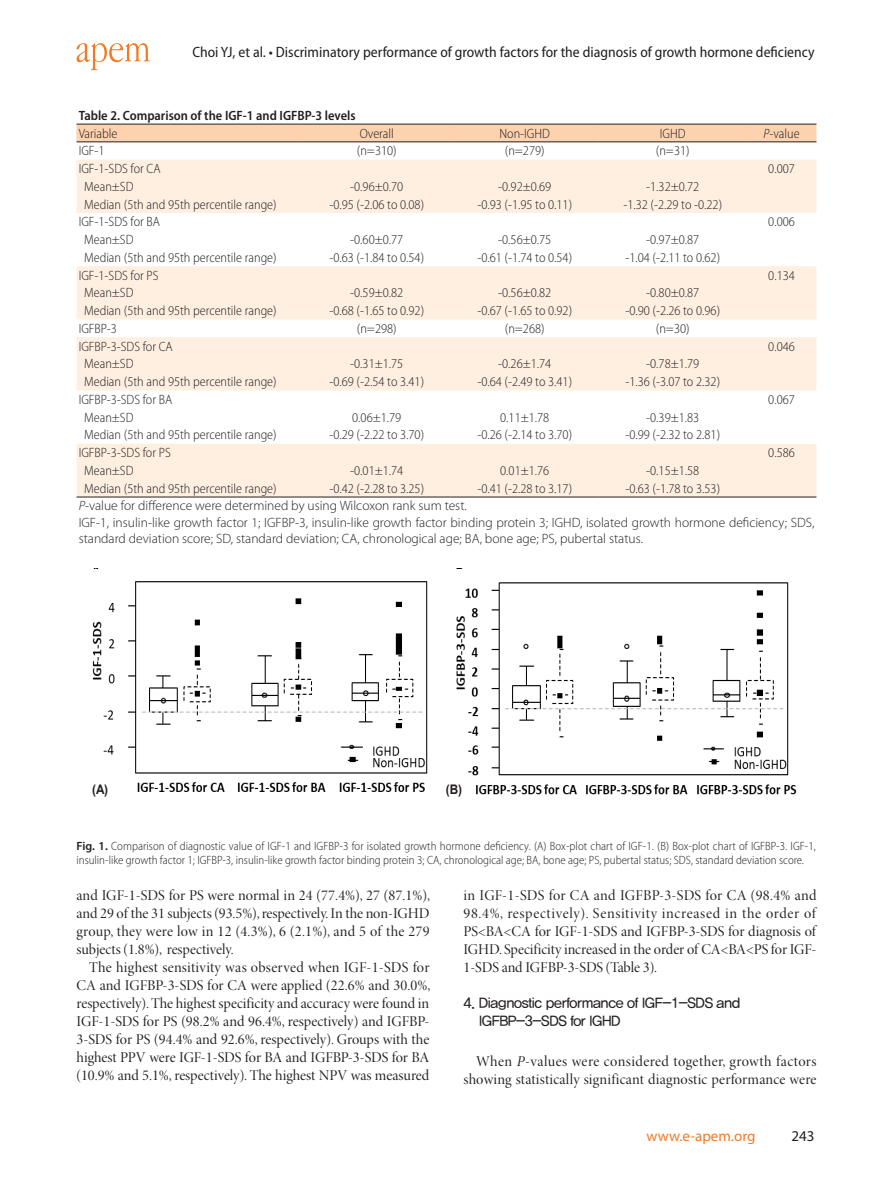
<style>
.page{position:relative;width:893px;height:1191px;background:#fff}
.page>*{position:absolute;margin:0;border:0;box-sizing:border-box;transform-origin:0 0}
.영문바탕{font:15px/18px "Minion Pro Disp";letter-spacing:.005em;color:#231f20;text-align:justify}
.t1{font:semi-condensed 15px "Myriad Pro";color:#231f20}
.t2{font:15px "Myriad Pro";color:#f47921}
.t3{font:15px "Myriad Pro";color:#231f20}
._1{font:14.25px "YDIYGO330";letter-spacing:-.025em;color:#231f20}
.t4{font:300 semi-condensed 13.5px "Myriad Pro";color:#231f20}
.t5{font:300 13.5px/16.2px "Myriad Pro";color:#231f20}
.t6{font:600 semi-condensed 13.5px "Myriad Pro";color:#231f20}
.t7{font:700 13.2px "Arial";color:#231f20;scale:.9 1}
.t8{font:300 semi-condensed 12px/14.4px "Myriad Pro";color:#231f20}
.s1{font-style:italic}
.s2{font-weight:600;font-stretch:normal}
.s3{font-family:"Minion Pro It Disp"}
</style>
<div class="page">
<svg style="left:77px;top:43px;width:73px;height:27px"></svg>
<div style="left:77px;top:125px;width:739px;height:17px;background:#fcd2af"></div>
<svg style="left:77px;top:160px;width:739px;height:337px;fill:#feefe1"></svg>
<hr style="left:77px;top:124px;width:226px;height:1px;background:#231f20">
<hr style="left:303px;top:124px;width:148px;height:1px;background:#231f20">
<hr style="left:451px;top:124px;width:148px;height:1px;background:#231f20">
<hr style="left:599px;top:124px;width:148px;height:1px;background:#231f20">
<hr style="left:747px;top:124px;width:69px;height:1px;background:#231f20">
<hr style="left:77px;top:142px;width:226px;height:1px;background:#231f20">
<hr style="left:303px;top:142px;width:148px;height:1px;background:#231f20">
<hr style="left:451px;top:142px;width:148px;height:1px;background:#231f20">
<hr style="left:599px;top:142px;width:148px;height:1px;background:#231f20">
<hr style="left:747px;top:142px;width:69px;height:1px;background:#231f20">
<hr style="left:77px;top:497px;width:226px;height:1px;background:#231f20">
<hr style="left:303px;top:497px;width:148px;height:1px;background:#231f20">
<hr style="left:451px;top:497px;width:148px;height:1px;background:#231f20">
<hr style="left:599px;top:497px;width:148px;height:1px;background:#231f20">
<hr style="left:747px;top:497px;width:69px;height:1px;background:#231f20">
<img style="left:92px;top:581px;width:705px;height:214px">
<p class="t1" style="left:192px;top:42px;width:624px">Choi YJ, et al. • Discriminatory performance of growth factors for the diagnosis of growth hormone deficiency</p>
<p class="t6" style="left:79px;top:107px;width:279px">Table 2. Comparison of the IGF-1 and IGFBP-3 levels</p>
<p class="t4" style="left:79px;top:125px;width:40px">Variable</p>
<p class="t4" style="left:360px;top:125px;width:36px">Overall</p>
<p class="t4" style="left:499px;top:125px;width:52px">Non-IGHD</p>
<p class="t4" style="left:660px;top:125px;width:27px">IGHD</p>
<p class="t4" style="left:764px;top:125px;width:38px"><span class="s1">P</span>-value</p>
<p class="t4" style="left:79px;top:143px;width:27px">IGF-1</p>
<p class="t4" style="left:357px;top:143px;width:41px">(n=310)</p>
<p class="t4" style="left:505px;top:143px;width:41px">(n=279)</p>
<p class="t4" style="left:656px;top:143px;width:35px">(n=31)</p>
<p class="t4" style="left:79px;top:160px;width:83px">IGF-1-SDS for CA</p>
<p class="t4" style="left:768px;top:160px;width:28px">0.007</p>
<p class="t4" style="left:84px;top:178px;width:51px">Mean±SD</p>
<p class="t4" style="left:350px;top:178px;width:55px">-0.96±0.70</p>
<p class="t4" style="left:498px;top:178px;width:55px">-0.92±0.69</p>
<p class="t4" style="left:646px;top:178px;width:55px">-1.32±0.72</p>
<p class="t4" style="left:84px;top:196px;width:194px">Median (5th and 95th percentile range)</p>
<p class="t4" style="left:329px;top:196px;width:96px">-0.95 (-2.06 to 0.08)</p>
<p class="t4" style="left:477px;top:196px;width:96px">-0.93 (-1.95 to 0.11)</p>
<p class="t4" style="left:623px;top:196px;width:100px">-1.32 (-2.29 to -0.22)</p>
<p class="t4" style="left:79px;top:214px;width:83px">IGF-1-SDS for BA</p>
<p class="t4" style="left:768px;top:214px;width:28px">0.006</p>
<p class="t4" style="left:84px;top:231px;width:51px">Mean±SD</p>
<p class="t4" style="left:350px;top:231px;width:55px">-0.60±0.77</p>
<p class="t4" style="left:498px;top:231px;width:55px">-0.56±0.75</p>
<p class="t4" style="left:646px;top:231px;width:55px">-0.97±0.87</p>
<p class="t4" style="left:84px;top:249px;width:194px">Median (5th and 95th percentile range)</p>
<p class="t4" style="left:329px;top:249px;width:96px">-0.63 (-1.84 to 0.54)</p>
<p class="t4" style="left:477px;top:249px;width:96px">-0.61 (-1.74 to 0.54)</p>
<p class="t4" style="left:625px;top:249px;width:96px">-1.04 (-2.11 to 0.62)</p>
<p class="t4" style="left:79px;top:267px;width:81px">IGF-1-SDS for PS</p>
<p class="t4" style="left:768px;top:267px;width:28px">0.134</p>
<p class="t4" style="left:84px;top:285px;width:51px">Mean±SD</p>
<p class="t4" style="left:350px;top:285px;width:55px">-0.59±0.82</p>
<p class="t4" style="left:498px;top:285px;width:55px">-0.56±0.82</p>
<p class="t4" style="left:646px;top:285px;width:55px">-0.80±0.87</p>
<p class="t4" style="left:84px;top:302px;width:194px">Median (5th and 95th percentile range)</p>
<p class="t4" style="left:329px;top:302px;width:96px">-0.68 (-1.65 to 0.92)</p>
<p class="t4" style="left:477px;top:302px;width:96px">-0.67 (-1.65 to 0.92)</p>
<p class="t4" style="left:625px;top:302px;width:96px">-0.90 (-2.26 to 0.96)</p>
<p class="t4" style="left:79px;top:320px;width:40px">IGFBP-3</p>
<p class="t4" style="left:357px;top:320px;width:41px">(n=298)</p>
<p class="t4" style="left:505px;top:320px;width:41px">(n=268)</p>
<p class="t4" style="left:656px;top:320px;width:35px">(n=30)</p>
<p class="t4" style="left:79px;top:338px;width:96px">IGFBP-3-SDS for CA</p>
<p class="t4" style="left:768px;top:338px;width:28px">0.046</p>
<p class="t4" style="left:84px;top:356px;width:51px">Mean±SD</p>
<p class="t4" style="left:350px;top:356px;width:55px">-0.31±1.75</p>
<p class="t4" style="left:498px;top:356px;width:55px">-0.26±1.74</p>
<p class="t4" style="left:646px;top:356px;width:55px">-0.78±1.79</p>
<p class="t4" style="left:84px;top:373px;width:194px">Median (5th and 95th percentile range)</p>
<p class="t4" style="left:329px;top:373px;width:96px">-0.69 (-2.54 to 3.41)</p>
<p class="t4" style="left:477px;top:373px;width:96px">-0.64 (-2.49 to 3.41)</p>
<p class="t4" style="left:625px;top:373px;width:96px">-1.36 (-3.07 to 2.32)</p>
<p class="t4" style="left:79px;top:391px;width:95px">IGFBP-3-SDS for BA</p>
<p class="t4" style="left:768px;top:391px;width:28px">0.067</p>
<p class="t4" style="left:84px;top:409px;width:51px">Mean±SD</p>
<p class="t4" style="left:352px;top:409px;width:51px">0.06±1.79</p>
<p class="t4" style="left:500px;top:409px;width:51px">0.11±1.78</p>
<p class="t4" style="left:646px;top:409px;width:55px">-0.39±1.83</p>
<p class="t4" style="left:84px;top:427px;width:194px">Median (5th and 95th percentile range)</p>
<p class="t4" style="left:329px;top:427px;width:96px">-0.29 (-2.22 to 3.70)</p>
<p class="t4" style="left:477px;top:427px;width:96px">-0.26 (-2.14 to 3.70)</p>
<p class="t4" style="left:625px;top:427px;width:96px">-0.99 (-2.32 to 2.81)</p>
<p class="t4" style="left:79px;top:444px;width:94px">IGFBP-3-SDS for PS</p>
<p class="t4" style="left:768px;top:444px;width:28px">0.586</p>
<p class="t4" style="left:84px;top:462px;width:51px">Mean±SD</p>
<p class="t4" style="left:350px;top:462px;width:55px">-0.01±1.74</p>
<p class="t4" style="left:500px;top:462px;width:51px">0.01±1.76</p>
<p class="t4" style="left:646px;top:462px;width:55px">-0.15±1.58</p>
<p class="t4" style="left:84px;top:480px;width:194px">Median (5th and 95th percentile range)</p>
<p class="t4" style="left:329px;top:480px;width:96px">-0.42 (-2.28 to 3.25)</p>
<p class="t4" style="left:477px;top:480px;width:96px">-0.41 (-2.28 to 3.17)</p>
<p class="t4" style="left:625px;top:480px;width:96px">-0.63 (-1.78 to 3.53)</p>
<p class="t5" style="left:79px;top:498px;width:390px"><span class="s1">P</span>-value for difference were determined by using Wilcoxon rank sum test.</p>
<p class="t5" style="left:79px;top:514px;width:737px">IGF-1, insulin-like growth factor 1; IGFBP-3, insulin-like growth factor binding protein 3; IGHD, isolated growth hormone deficiency; SDS, standard deviation score; SD, standard deviation; CA, chronological age; BA, bone age; PS, pubertal status.</p>
<p class="t7" style="left:92px;top:780px;width:19px">(A)</p>
<p class="t7" style="left:446px;top:780px;width:20px">(B)</p>
<p class="t8" style="left:77px;top:838px;width:741px"><span class="s2">Fig. 1.</span> Comparison of diagnostic value of IGF-1 and IGFBP-3 for isolated growth hormone deficiency. (A) Box-plot chart of IGF-1. (B) Box-plot chart of IGFBP-3. IGF-1, insulin-like growth factor 1; IGFBP-3, insulin-like growth factor binding protein 3; CA, chronological age; BA, bone age; PS, pubertal status; SDS, standard deviation score.</p>
<p class="영문바탕" style="left:77px;top:886px;width:355px">and IGF-1-SDS for PS were normal in 24 (77.4%), 27 (87.1%), and 29 of the 31 subjects (93.5%), respectively. In the non-IGHD group, they were low in 12 (4.3%), 6 (2.1%), and 5 of the 279 subjects (1.8%), respectively.</p>
<p class="영문바탕" style="left:77px;top:958px;width:355px;text-indent:13px">The highest sensitivity was observed when IGF-1-SDS for CA and IGFBP-3-SDS for CA were applied (22.6% and 30.0%, respectively). The highest specificity and accuracy were found in IGF-1-SDS for PS (98.2% and 96.4%, respectively) and IGFBP-3-SDS for PS (94.4% and 92.6%, respectively). Groups with the highest PPV were IGF-1-SDS for BA and IGFBP-3-SDS for BA (10.9% and 5.1%, respectively). The highest NPV was measured</p>
<p class="영문바탕" style="left:463px;top:886px;width:354px">in IGF-1-SDS for CA and IGFBP-3-SDS for CA (98.4% and 98.4%, respectively). Sensitivity increased in the order of PS&lt;BA&lt;CA for IGF-1-SDS and IGFBP-3-SDS for diagnosis of IGHD. Specificity increased in the order of CA&lt;BA&lt;PS for IGF-1-SDS and IGFBP-3-SDS (Table 3).</p>
<p class="_1" style="left:463px;top:994px;width:279px">4. Diagnostic performance of IGF-1-SDS and</p>
<p class="_1" style="left:479px;top:1012px;width:143px">IGFBP-3-SDS for IGHD</p>
<p class="영문바탕" style="left:463px;top:1052px;width:354px;text-align:right">When <span class="s3">P</span>-values were considered together, growth factors showing statistically significant diagnostic performance were</p>
<p class="t2" style="left:647px;top:1126px;width:110px">www.e-apem.org</p>
<p class="t3" style="left:792px;top:1126px;width:25px">243</p>
</div>
